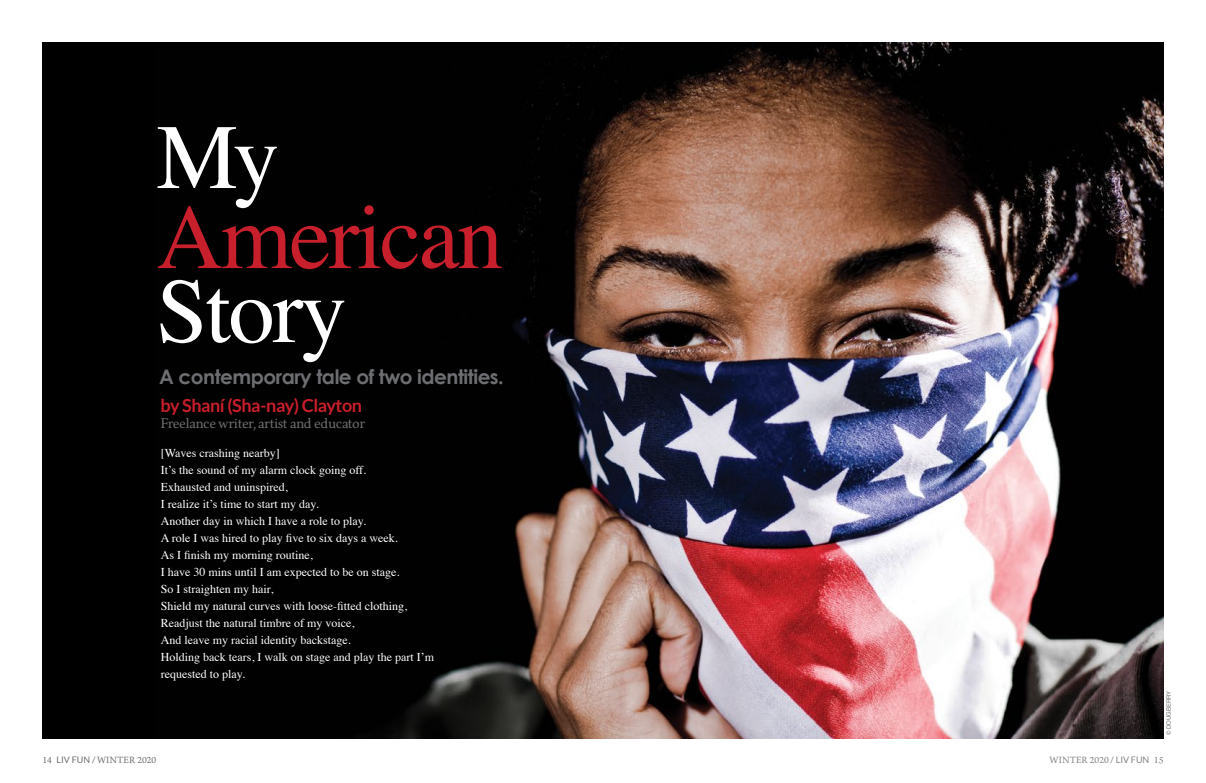
<style>
.page{position:relative;width:1206px;height:783px;background:#fff}
.page>*{position:absolute;margin:0;border:0;box-sizing:border-box;transform-origin:0 0}
.t1{font:92px "Times";letter-spacing:-.025em;color:#c81f2c}
.t2{font:92px "Times";letter-spacing:-.025em;color:#fff}
.t3{font:700 20px "Century Gothic";letter-spacing:-.025em;color:#6d6e71}
.t4{font:700 18px "Lato";letter-spacing:-.025em;color:#c81f2c}
.t5{font:14px "Born";letter-spacing:-.03em;color:#6d6e71}
.t6{font:12px/17px "Times";color:#fff}
.t7{font:9px "Born";color:#6d6e71}
.t8{font:9px "Born";color:#808285}
.t9{font:6px "Helvetica";color:#6d6e71}
.s1{font-family:"Lato"}
</style>
<div class="page">
<img style="left:43px;top:43px;width:1120px;height:696px">
<h1 class="t2" style="left:157px;top:71px;width:124px">My</h1>
<h1 class="t1" style="left:157px;top:151px;width:348px">American</h1>
<h1 class="t2" style="left:157px;top:225px;width:192px">Story</h1>
<h2 class="t3" style="left:159px;top:364px;width:346px">A contemporary tale of two identities.</h2>
<h3 class="t4" style="left:161px;top:395px;width:203px">by Shaní (Sha-nay) Clayton</h3>
<p class="t5" style="left:161px;top:415px;width:206px">Freelance writer, artist and educator</p>
<p class="t6" style="left:161px;top:443px;width:275px">[Waves crashing nearby]<br>It’s the sound of my alarm clock going off.<br>Exhausted and uninspired,<br>I realize it’s time to start my day.<br>Another day in which I have a role to play.<br>A role I was hired to play five to six days a week.<br>As I finish my morning routine,<br>I have 30 mins until I am expected to be on stage.<br>So I straighten my hair,<br>Shield my natural curves with loose-fitted clothing, Readjust the natural timbre of my voice,<br>And leave my racial identity backstage.<br>Holding back tears, I walk on stage and play the part I’m requested to play.</p>
<p class="t9" style="left:1164px;top:735px;width:46px;rotate:-90deg">© DOUGBERRY</p>
<p class="t7" style="left:43px;top:755px;width:115px">14 <span class="s1">LIV FUN /</span> WINTER 2020</p>
<p class="t8" style="left:1050px;top:755px;width:115px">WINTER 2020 <span class="s1">/ LIV FUN</span> 15</p>
</div>
